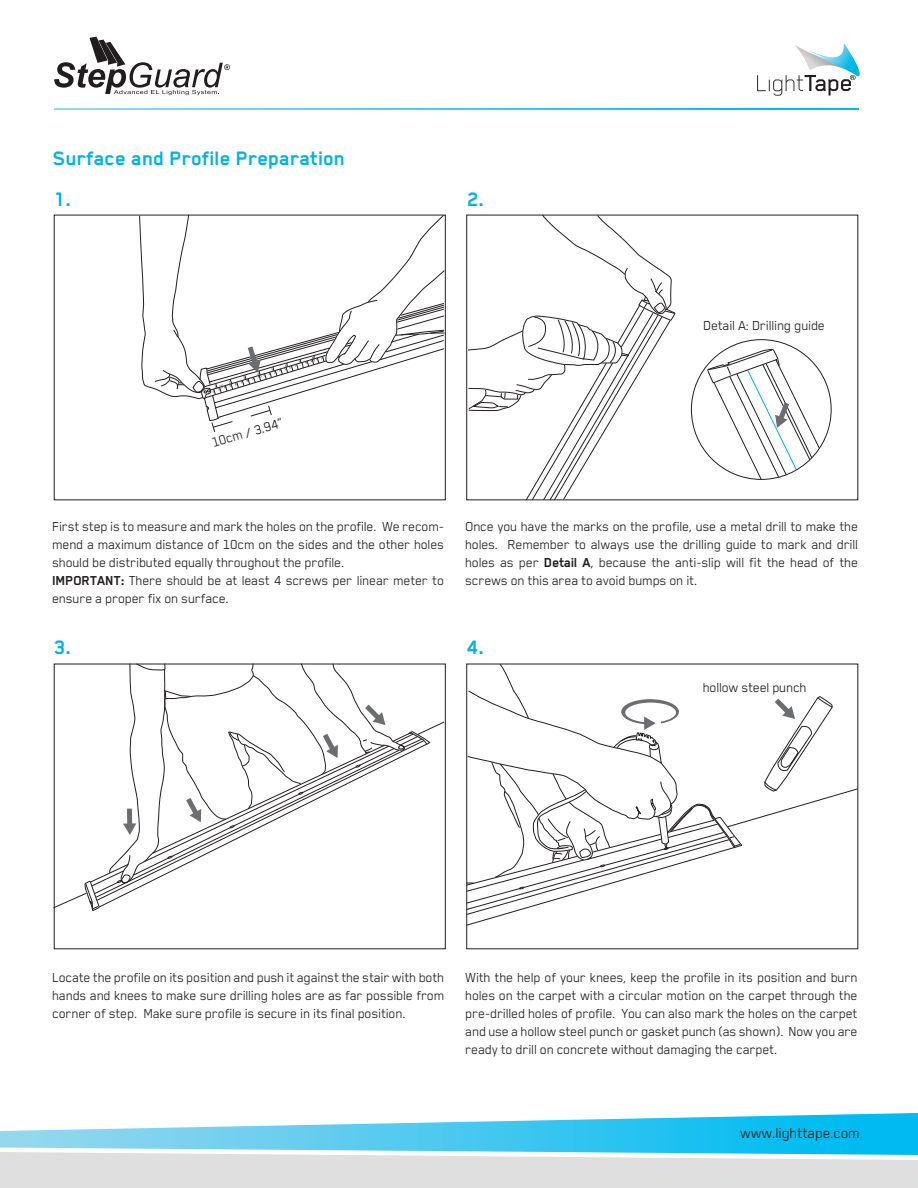
<style>
.page{position:relative;width:918px;height:1188px;background:#fff}
.page>*{position:absolute;margin:0;border:0;box-sizing:border-box;transform-origin:0 0}
.t1{font:700 22.5px/41px "Blender Pro";color:#00b3e3}
.t2{font:16.5px "Blender Pro";letter-spacing:-.02em;color:#231f20}
.t3{font:15px/18px "Blender Pro";letter-spacing:-.02em;color:#231f20;text-align:justify}
.s1{font-weight:700}
</style>
<div class="page">
<svg style="left:139px;top:214px;width:306px;height:218px"></svg>
<svg style="left:54px;top:37px;width:176px;height:58px"></svg>
<svg style="left:0;top:1113px;width:918px;height:75px"></svg>
<svg style="left:54px;top:108px;width:805px;height:2px;background:#47c8ef"></svg>
<svg style="left:468px;top:214px;width:207px;height:287px"></svg>
<svg style="left:707px;top:349px;width:124px;height:130px"></svg>
<svg style="left:53px;top:663px;width:392px;height:248px"></svg>
<svg style="left:466px;top:664px;width:392px;height:262px"></svg>
<svg style="left:757px;top:44px;width:103px;height:52px"></svg>
<h1 class="t1" style="left:53px;top:137px;width:294px">Surface and Profile Preparation<br>1.</h1>
<p class="t3" style="left:210px;top:434px;width:76px;rotate:-17deg">10cm / 3.94”</p>
<h1 class="t1" style="left:467px;top:178px;width:19px">2.</h1>
<p class="t3" style="left:703px;top:316px;width:123px">Detail A: Drilling guide</p>
<p class="t3" style="left:52px;top:517px;width:394px;text-align:left">First step is to measure and mark the holes on the profile. We recom&shy;mend a maximum distance of 10cm on the sides and the other holes should be distributed equally throughout the profile.<br><span class="s1">IMPORTANT:</span> There should be at least 4 screws per linear meter to ensure a proper fix on surface.</p>
<p class="t3" style="left:465px;top:517px;width:395px">Once you have the marks on the profile, use a metal drill to make the holes. Remember to always use the drilling guide to mark and drill holes as per <span class="s1">Detail A</span>, because the anti-slip will fit the head of the screws on this area to avoid bumps on it.</p>
<h1 class="t1" style="left:54px;top:627px;width:19px">3.</h1>
<h1 class="t1" style="left:467px;top:627px;width:19px">4.</h1>
<p class="t3" style="left:703px;top:678px;width:106px">hollow steel punch</p>
<p class="t3" style="left:52px;top:968px;width:394px">Locate the profile on its position and push it against the stair with both hands and knees to make sure drilling holes are as far possible from corner of step. Make sure profile is secure in its final position.</p>
<p class="t3" style="left:466px;top:968px;width:394px">With the help of your knees, keep the profile in its position and burn holes on the carpet with a circular motion on the carpet through the pre-drilled holes of profile. You can also mark the holes on the carpet and use a hollow steel punch or gasket punch (as shown). Now you are ready to drill on concrete without damaging the carpet.</p>
<p class="t2" style="left:741px;top:1124px;width:121px">www.lighttape.com</p>
</div>
